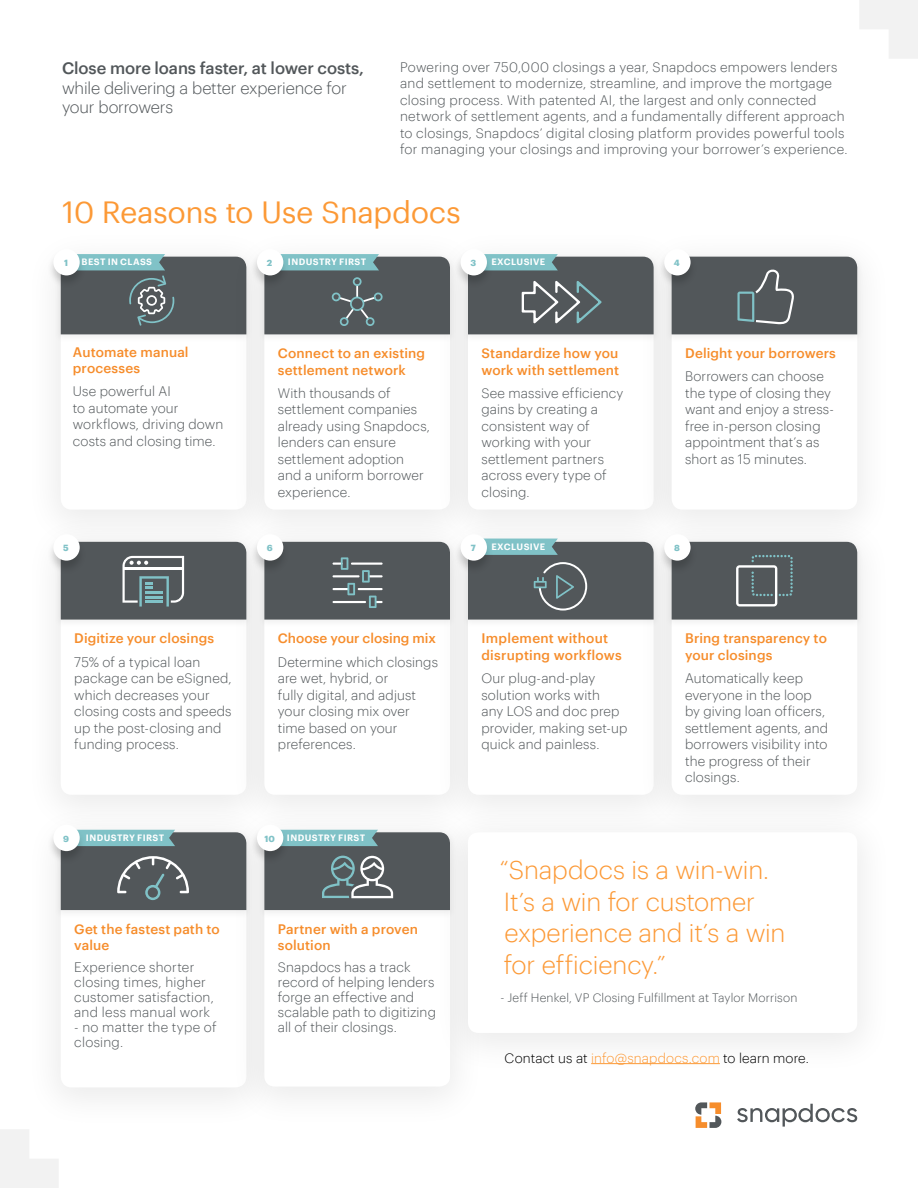
<style>
.page{position:relative;width:918px;height:1188px;background:#fff}
.page>*{position:absolute;margin:0;border:0;box-sizing:border-box;transform-origin:0 0}
.t1{font:30px "Graphik";letter-spacing:-.015em;color:#fc9936}
.t2{font:300 25.5px/31.5px "Graphik";letter-spacing:-.005em;color:#fc9936}
.t3{font:300 16.5px/19.5px "Graphik";letter-spacing:-.015em;color:#52575a}
.t4{font:500 16.5px "Graphik";letter-spacing:-.01em;color:#52575a}
.t5{font:300 13.5px/16.5px "Graphik";letter-spacing:.01em;color:#52575a}
.t6{font:500 13.5px/16.5px "Graphik";letter-spacing:.005em;color:#f68d2c}
.t7{font:300 13.5px "Graphik";letter-spacing:.01em;color:#000}
.t8{font:300 12px "Graphik";letter-spacing:.015em;color:#52575a}
.t9{font:600 9px "Graphik";letter-spacing:.04em;color:#fff}
.t10{font:700 8.7px "Graphik";color:#80c2c7}
.s1{color:#fc9936}
</style>
<div class="page">
<svg style="left:0;top:1130px;width:58px;height:58px"></svg>
<div style="left:54px;top:252px;width:199px;height:92px;background:#000;opacity:.06"></div>
<div style="left:24px;top:512px;width:259px;height:327px;background:#f9f9f9"></div>
<div style="left:61px;top:542px;width:185px;height:253px;background:#fff;border-radius:11px"></div>
<div style="left:24px;top:802px;width:259px;height:329px;background:#fafafa"></div>
<div style="left:61px;top:832px;width:185px;height:255px;background:#fff;border-radius:11px"></div>
<div style="left:227px;top:226px;width:260px;height:327px;background:#000;opacity:.08"></div>
<div style="left:264px;top:257px;width:186px;height:253px;background:#fff;border-radius:11px"></div>
<div style="left:227px;top:512px;width:260px;height:327px;background:#f5f5f5"></div>
<div style="left:264px;top:542px;width:186px;height:253px;background:#fff;border-radius:11px"></div>
<div style="left:227px;top:802px;width:260px;height:328px;background:#f9f9f9"></div>
<div style="left:264px;top:832px;width:186px;height:255px;background:#fff;border-radius:10px"></div>
<div style="left:431px;top:802px;width:463px;height:275px;background:#fbfbfb"></div>
<div style="left:468px;top:832px;width:389px;height:201px;background:#fff;border-radius:10px"></div>
<div style="left:431px;top:226px;width:260px;height:327px;background:#000;opacity:.08"></div>
<div style="left:468px;top:257px;width:186px;height:253px;background:#fff;border-radius:11px"></div>
<div style="left:431px;top:512px;width:260px;height:327px;background:#f7f7f7"></div>
<div style="left:468px;top:542px;width:186px;height:253px;background:#fff;border-radius:11px"></div>
<div style="left:635px;top:226px;width:259px;height:327px;background:#000;opacity:.08"></div>
<div style="left:672px;top:257px;width:185px;height:253px;background:#fff;border-radius:11px"></div>
<div style="left:635px;top:512px;width:259px;height:327px;background:#f8f8f8"></div>
<div style="left:672px;top:542px;width:185px;height:253px;background:#fff;border-radius:11px"></div>
<div style="left:54px;top:537px;width:199px;height:92px;background:#000;opacity:.06"></div>
<div style="left:54px;top:828px;width:199px;height:91px;background:#000;opacity:.06"></div>
<div style="left:257px;top:252px;width:200px;height:92px;background:#000;opacity:.06"></div>
<div style="left:257px;top:537px;width:200px;height:92px;background:#000;opacity:.06"></div>
<div style="left:257px;top:828px;width:200px;height:91px;background:#000;opacity:.06"></div>
<div style="left:461px;top:252px;width:200px;height:92px;background:#000;opacity:.06"></div>
<div style="left:461px;top:537px;width:200px;height:92px;background:#000;opacity:.06"></div>
<div style="left:665px;top:252px;width:199px;height:92px;background:#000;opacity:.06"></div>
<div style="left:665px;top:537px;width:199px;height:92px;background:#000;opacity:.06"></div>
<hr style="left:591px;top:1063px;width:129px;height:1px;background:#fc9936">
<svg style="left:737px;top:1104px;width:120px;height:23px"></svg>
<svg style="left:695px;top:1102px;width:26px;height:26px"></svg>
<div style="left:46px;top:249px;width:41px;height:40px;background:#000;opacity:.18"></div>
<div style="left:53px;top:249px;width:27px;height:26px;background:#fff;border-radius:50%"></div>
<div style="left:46px;top:534px;width:41px;height:41px;background:#000;opacity:.18"></div>
<div style="left:53px;top:534px;width:27px;height:27px;background:#fff;border-radius:50%"></div>
<div style="left:250px;top:534px;width:40px;height:41px;background:#000;opacity:.18"></div>
<div style="left:257px;top:534px;width:26px;height:27px;background:#fff;border-radius:50%"></div>
<div style="left:657px;top:249px;width:41px;height:40px;background:#000;opacity:.18"></div>
<div style="left:664px;top:249px;width:27px;height:26px;background:#fff;border-radius:50%"></div>
<div style="left:657px;top:534px;width:41px;height:41px;background:#000;opacity:.18"></div>
<div style="left:664px;top:534px;width:27px;height:27px;background:#fff;border-radius:50%"></div>
<svg style="left:61px;top:254px;width:185px;height:80px;background:#606b6e"></svg>
<svg style="left:672px;top:257px;width:185px;height:77px;background:#595f62"></svg>
<svg style="left:61px;top:542px;width:185px;height:78px;background:#5e6467"></svg>
<hr style="left:145px;top:591px;width:18px;height:3px;background:#80c2c7">
<svg style="left:264px;top:542px;width:186px;height:78px;background:#5c6265"></svg>
<svg style="left:672px;top:542px;width:185px;height:78px;background:#5b6063"></svg>
<svg style="left:264px;top:254px;width:186px;height:80px;background:#5b676a"></svg>
<svg style="left:61px;top:830px;width:185px;height:80px;background:#5d696c"></svg>
<svg style="left:264px;top:830px;width:186px;height:80px;background:#5f6b6e"></svg>
<div style="left:250px;top:249px;width:40px;height:40px;background:#000;opacity:.18"></div>
<div style="left:257px;top:249px;width:26px;height:26px;background:#fff;border-radius:50%"></div>
<svg style="left:468px;top:539px;width:186px;height:81px;background:#5d6669"></svg>
<div style="left:454px;top:249px;width:40px;height:40px;background:#000;opacity:.18"></div>
<div style="left:461px;top:249px;width:26px;height:26px;background:#fff;border-radius:50%"></div>
<div style="left:454px;top:534px;width:40px;height:41px;background:#000;opacity:.18"></div>
<div style="left:461px;top:534px;width:26px;height:27px;background:#fff;border-radius:50%"></div>
<div style="left:46px;top:824px;width:41px;height:41px;background:#000;opacity:.18"></div>
<div style="left:53px;top:825px;width:27px;height:26px;background:#fff;border-radius:50%"></div>
<div style="left:250px;top:824px;width:40px;height:41px;background:#000;opacity:.18"></div>
<div style="left:257px;top:825px;width:26px;height:26px;background:#fff;border-radius:50%"></div>
<svg style="left:468px;top:254px;width:186px;height:80px;background:#636d6f"></svg>
<svg style="left:860px;top:0;width:58px;height:58px"></svg>
<p class="t4" style="left:62px;top:56px;width:304px">Close more loans faster, at lower costs,</p>
<p class="t3" style="left:62px;top:77px;width:286px">while delivering a better experience for your borrowers</p>
<p class="t5" style="left:400px;top:58px;width:449px">Powering over 750,000 closings a year, Snapdocs empowers lenders and settlement to modernize, streamline, and improve the mortgage closing process. With patented AI, the largest and only connected network of settlement agents, and a fundamentally different approach to closings, Snapdocs’ digital closing platform provides powerful tools for managing your closings and improving your borrower’s experience.</p>
<h1 class="t1" style="left:62px;top:190px;width:400px">10 Reasons to Use Snapdocs</h1>
<p class="t10" style="left:64px;top:256px;width:5px">1</p>
<p class="t9" style="left:82px;top:255px;width:72px">BEST IN CLASS</p>
<p class="t9" style="left:288px;top:255px;width:80px">INDUSTRY FIRST</p>
<p class="t10" style="left:267px;top:256px;width:7px">2</p>
<p class="t9" style="left:491px;top:255px;width:56px">EXCLUSIVE</p>
<p class="t10" style="left:470px;top:256px;width:7px">3</p>
<p class="t10" style="left:674px;top:256px;width:7px">4</p>
<p class="t6" style="left:73px;top:342px;width:117px">Automate manual processes</p>
<p class="t5" style="left:73px;top:382px;width:152px">Use powerful AI<br>to automate your workflows, driving down costs and closing time.</p>
<p class="t6" style="left:278px;top:344px;width:149px">Connect to an existing settlement network</p>
<p class="t5" style="left:278px;top:384px;width:154px">With thousands of settlement companies already using Snapdocs, lenders can ensure settlement adoption and a uniform borrower experience.</p>
<p class="t6" style="left:481px;top:344px;width:139px">Standardize how you work with settlement</p>
<p class="t5" style="left:481px;top:384px;width:143px">See massive efficiency gains by creating a consistent way of working with your settlement partners across every type of closing.</p>
<p class="t6" style="left:685px;top:344px;width:152px">Delight your borrowers</p>
<p class="t5" style="left:685px;top:367px;width:150px">Borrowers can choose the type of closing they want and enjoy a stress&shy;free in-person closing appointment that’s as short as 15 minutes.</p>
<p class="t10" style="left:63px;top:541px;width:7px">5</p>
<p class="t10" style="left:267px;top:541px;width:7px">6</p>
<p class="t10" style="left:471px;top:541px;width:7px">7</p>
<p class="t9" style="left:491px;top:540px;width:56px">EXCLUSIVE</p>
<p class="t10" style="left:674px;top:541px;width:7px">8</p>
<p class="t6" style="left:74px;top:629px;width:142px">Digitize your closings</p>
<p class="t5" style="left:74px;top:653px;width:159px">75% of a typical loan package can be eSigned, which decreases your closing costs and speeds up the post-closing and funding process.</p>
<p class="t6" style="left:278px;top:629px;width:160px">Choose your closing mix</p>
<p class="t5" style="left:278px;top:652px;width:162px">Determine which closings are wet, hybrid, or<br>fully digital, and adjust your closing mix over time based on your preferences.</p>
<p class="t6" style="left:481px;top:629px;width:142px">Implement without disrupting workflows</p>
<p class="t5" style="left:481px;top:669px;width:147px">Our plug-and-play solution works with<br>any LOS and doc prep provider, making set-up quick and painless.</p>
<p class="t6" style="left:685px;top:629px;width:143px">Bring transparency to your closings</p>
<p class="t5" style="left:685px;top:669px;width:144px">Automatically keep everyone in the loop by giving loan officers, settlement agents, and borrowers visibility into the progress of their closings.</p>
<p class="t9" style="left:86px;top:831px;width:80px">INDUSTRY FIRST</p>
<p class="t9" style="left:287px;top:831px;width:80px">INDUSTRY FIRST</p>
<p class="t10" style="left:63px;top:832px;width:7px">9</p>
<p class="t10" style="left:264px;top:832px;width:12px">10</p>
<p class="t6" style="left:74px;top:920px;width:147px">Get the fastest path to value</p>
<p class="t5" style="left:74px;top:958px;width:141px;line-height:15px">Experience shorter closing times, higher customer satisfaction, and less manual work</p>
<p class="t5" style="left:74px;top:1018px;width:144px;line-height:15px">- no matter the type of closing.</p>
<p class="t6" style="left:278px;top:920px;width:142px">Partner with a proven solution</p>
<p class="t5" style="left:278px;top:959px;width:160px;line-height:15px">Snapdocs has a track record of helping lenders forge an effective and scalable path to digitizing all of their closings.</p>
<h2 class="t2" style="left:500px;top:852px;width:287px">“Snapdocs is a win-win.<br>It’s a win for customer experience and it’s a win for efficiency.”</h2>
<p class="t8" style="left:500px;top:989px;width:299px">- Jeff Henkel, VP Closing Fulfillment at Taylor Morrison</p>
<p class="t7" style="left:505px;top:1048px;width:306px">Contact us at <span class="s1">info@snapdocs.com</span> to learn more.</p>
</div>
